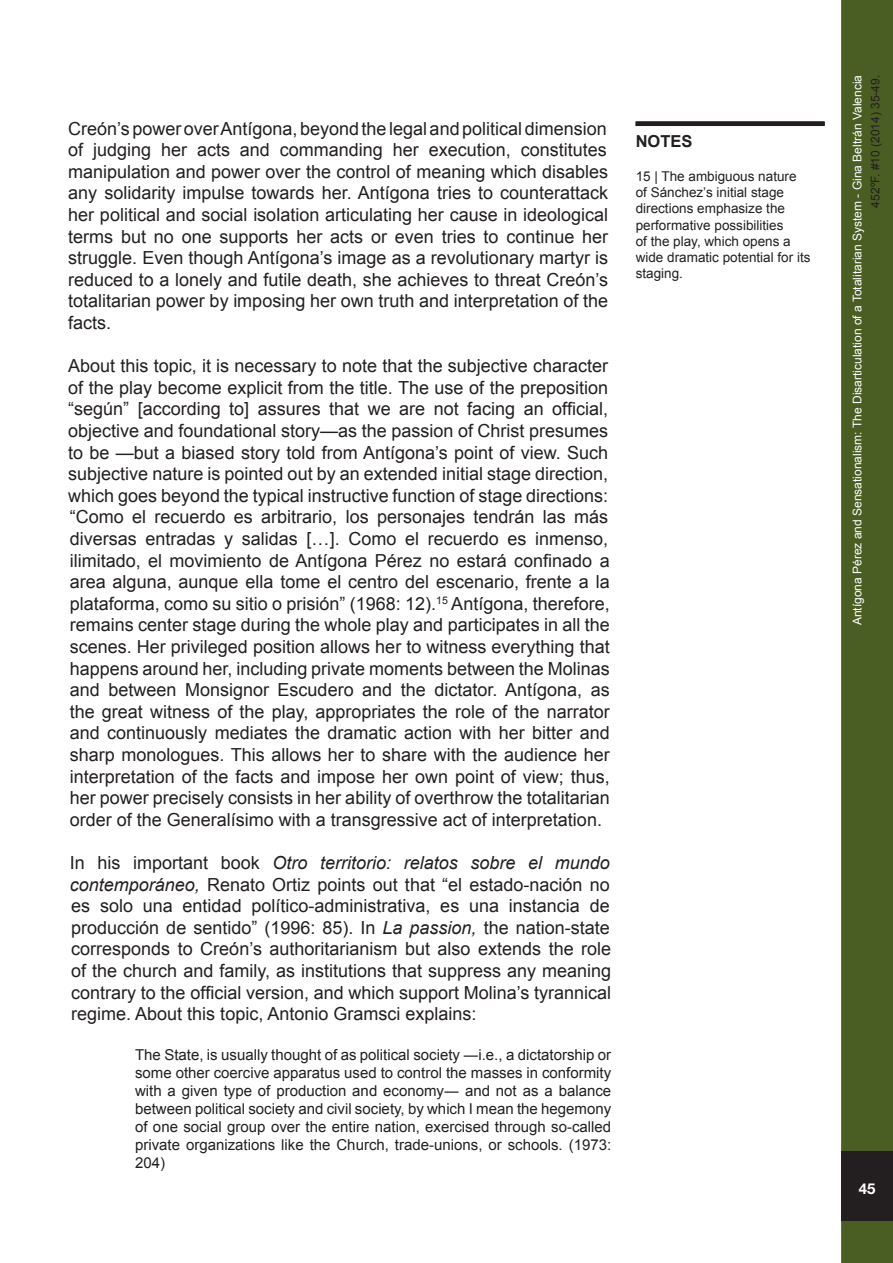
<style>
.page{position:relative;width:893px;height:1263px;background:#fff}
.page>*{position:absolute;margin:0;border:0;box-sizing:border-box;transform-origin:0 0}
.t1{font:18px/21.6px "Arial";color:#231f20;text-align:justify}
.Estilo_de_párrafo_1{font:700 16.5px "Arial";color:#231f20}
.t2{font:15px/18px "Arial";color:#231f20;text-align:justify}
.t3{font:700 15px "Helvetica Neue";color:#fff}
.Estilo_de_párrafo_1-2{font:13.5px/16.2px "Arial";color:#231f20}
.t4{font:12px "Arial";color:#fff}
.t5{font:12px "Arial";color:#231f20}
.s1{font-style:italic}
</style>
<div class="page">
<div style="left:843px;top:2px;width:48px;height:1259px;background:#4a5d23"></div>
<div style="left:841px;top:0;width:52px;height:1263px;border:3px solid #4a5d23"></div>
<div style="left:841px;top:1151px;width:52px;height:70px;background:#231f20"></div>
<div style="left:636px;top:121px;width:189px;height:5px;background:#231f20"></div>
<p class="t1" style="left:68px;top:118px;width:541px">Creón’s power over Antígona, beyond the legal and political dimension of judging her acts and commanding her execution, constitutes manipulation and power over the control of meaning which disables any solidarity impulse towards her. Antígona tries to counterattack her political and social isolation articulating her cause in ideological terms but no one supports her acts or even tries to continue her struggle. Even though Antígona’s image as a revolutionary martyr is reduced to a lonely and futile death, she achieves to threat Creón’s totalitarian power by imposing her own truth and interpretation of the facts.</p>
<p class="t1" style="left:68px;top:355px;width:543px">About this topic, it is necessary to note that the subjective character of the play become explicit from the title. The use of the preposition “según” [according to] assures that we are not facing an official, objective and foundational story—as the passion of Christ presumes to be —but a biased story told from Antígona’s point of view. Such subjective nature is pointed out by an extended initial stage direction, which goes beyond the typical instructive function of stage directions: “Como el recuerdo es arbitrario, los personajes tendrán las más diversas entradas y salidas […]. Como el recuerdo es inmenso, ilimitado, el movimiento de Antígona Pérez no estará confinado a area alguna, aunque ella tome el centro del escenario, frente a la plataforma, como su sitio o prisión” (1968: 12).<sup>15</sup> Antígona, therefore, remains center stage during the whole play and participates in all the scenes. Her privileged position allows her to witness everything that happens around her, including private moments between the Molinas and between Monsignor Escudero and the dictator. Antígona, as the great witness of the play, appropriates the role of the narrator and continuously mediates the dramatic action with her bitter and sharp monologues. This allows her to share with the audience her interpretation of the facts and impose her own point of view; thus, her power precisely consists in her ability of overthrow the totalitarian order of the Generalísimo with a transgressive act of interpretation.</p>
<p class="t1" style="left:70px;top:852px;width:543px">In his important book <span class="s1">Otro territorio: relatos sobre el mundo contemporáneo,</span> Renato Ortiz points out that “el estado-nación no es solo una entidad político-administrativa, es una instancia de producción de sentido” (1996: 85). In <span class="s1">La passion,</span> the nation-state corresponds to Creón’s authoritarianism but also extends the role of the church and family, as institutions that suppress any meaning contrary to the official version, and which support Molina’s tyrannical regime. About this topic, Antonio Gramsci explains:</p>
<p class="t2" style="left:135px;top:1046px;width:478px">The State, is usually thought of as political society ―i.e., a dictatorship or some other coercive apparatus used to control the masses in conformity with a given type of production and economy― and not as a balance between political society and civil society, by which I mean the hegemony of one social group over the entire nation, exercised through so-called private organizations like the Church, trade-unions, or schools. (1973:<br>204)</p>
<p class="Estilo_de_párrafo_1" style="left:636px;top:130px;width:58px">NOTES</p>
<p class="Estilo_de_párrafo_1-2" style="left:636px;top:168px;width:176px">15 | The ambiguous nature of Sánchez’s initial stage directions emphasize the performative possibilities<br>of the play, which opens a wide dramatic potential for its staging.</p>
<p class="t4" style="left:850px;top:625px;width:552px;rotate:-90deg">Antígona Pérez and Sensationalism: The Disarticulation of a Totalitarian System - Gina Beltrán Valencia</p>
<p class="t5" style="left:868px;top:207px;width:134px;rotate:-90deg">452ºF. #10 (2014) 35-49.</p>
<p class="t3" style="left:859px;top:1179px;width:18px">45</p>
</div>
